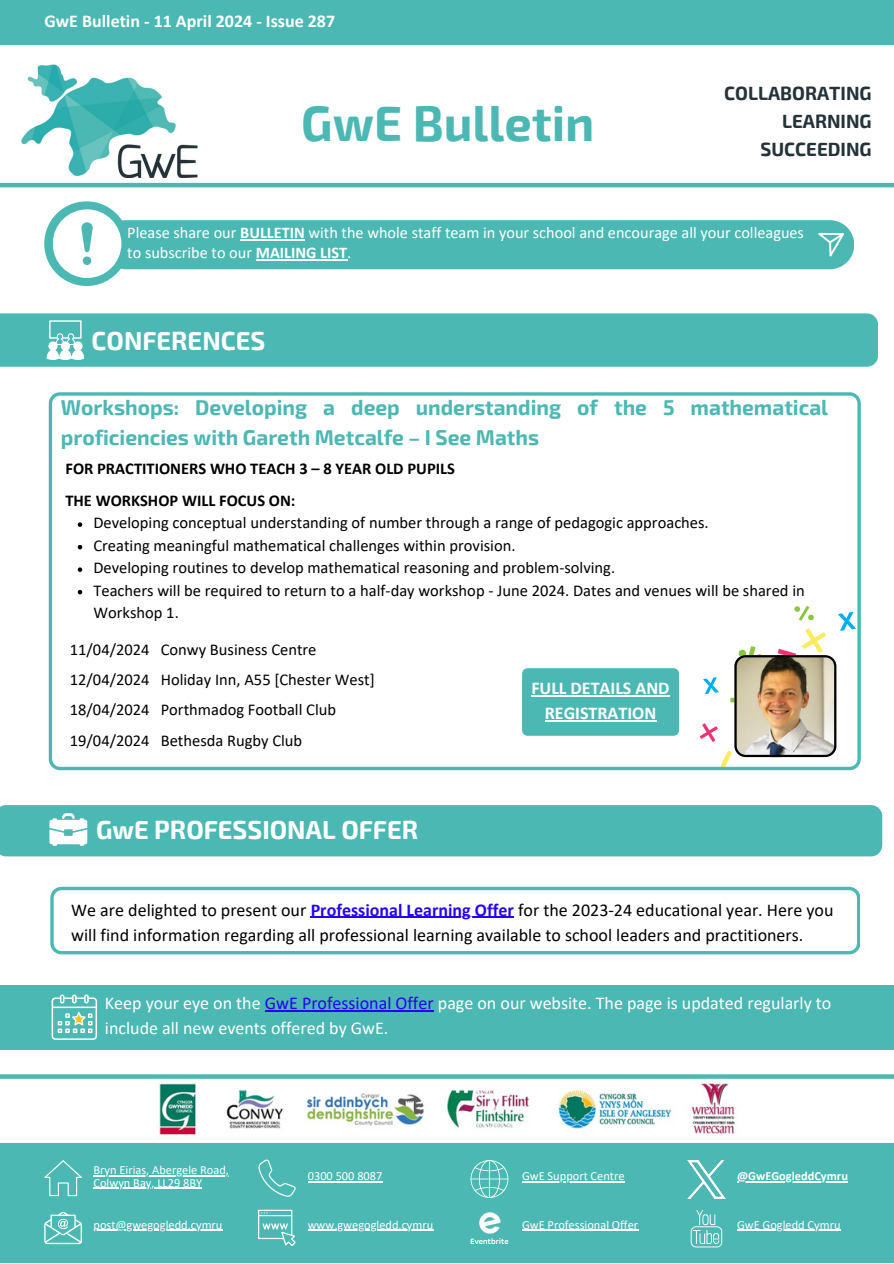
<style>
.page{position:relative;width:894px;height:1264px;background:#fff}
.page>*{position:absolute;margin:0;border:0;box-sizing:border-box;transform-origin:0 0}
.t1{font:700 48.75px "Exo 2";color:#4bb8b3}
.t2{font:700 25.5px "Exo 2";color:#fff}
.t3{font:700 21px/30px "Exo 2";color:#4bb8b3}
.t4{font:700 18.75px/28.2px "Exo 2";color:#253238;text-align:right}
.t5{font:18px "Calibri";color:#000}
.t6{font:18px/24.8px "Calibri";color:#fff}
.t7{font:700 18px/24.8px "Calibri";color:#fff;text-align:center}
.t8{font:16.5px/22.5px "Calibri";color:#000}
.t9{font:700 16.5px "Calibri";color:#000}
.t10{font:16.35px/20.1px "Calibri";color:#fff}
.t11{font:12.45px "Calibri";color:#fff}
.t12{font:700 12.45px "Calibri";color:#fff}
.s1{font-weight:700}
.s2{font-weight:700;color:#2400ff}
.s3{color:#2400ff}
</style>
<div class="page">
<div style="left:0;top:0;width:893px;height:44px;background:#4bb8b3"></div>
<img style="left:21px;top:64px;width:177px;height:113px">
<img style="left:154px;top:1078px;width:585px;height:57px">
<div style="left:0;top:1143px;width:893px;height:120px;background:#4bb8b3"></div>
<hr style="left:93px;top:1175px;width:136px;height:1px;background:#fff">
<hr style="left:93px;top:1187px;width:109px;height:1px;background:#fff">
<hr style="left:308px;top:1181px;width:74px;height:1px;background:#fff">
<hr style="left:522px;top:1181px;width:102px;height:1px;background:#fff">
<hr style="left:736px;top:1181px;width:111px;height:1px;background:#fff">
<hr style="left:93px;top:1229px;width:129px;height:1px;background:#fff">
<hr style="left:308px;top:1229px;width:125px;height:1px;background:#fff">
<hr style="left:522px;top:1229px;width:116px;height:1px;background:#fff">
<hr style="left:736px;top:1229px;width:104px;height:1px;background:#fff">
<svg style="left:44px;top:1160px;width:37px;height:36px"></svg>
<svg style="left:258px;top:1159px;width:38px;height:37px"></svg>
<svg style="left:470px;top:1160px;width:38px;height:37px"></svg>
<hr style="left:470px;top:1178px;width:38px;height:1px;background:#fff">
<svg style="left:44px;top:1211px;width:38px;height:33px"></svg>
<svg style="left:258px;top:1209px;width:38px;height:36px"></svg>
<svg style="left:470px;top:1238px;width:38px;height:5px"></svg>
<img style="left:479px;top:1212px;width:22px;height:22px">
<img style="left:687px;top:1160px;width:38px;height:38px">
<svg style="left:690px;top:1210px;width:32px;height:37px"></svg>
<hr style="left:0;top:183px;width:893px;height:4px;background:#4bb8b3">
<svg style="left:0;top:1074px;width:893px;height:4px;background:#58bdb8"></svg>
<div style="left:44px;top:201px;width:85px;height:85px;background:#4bb8b3;border-radius:50%"></div>
<div style="left:53px;top:209px;width:68px;height:69px;background:#fff;border-radius:50%"></div>
<svg style="left:81px;top:222px;width:11px;height:30px"></svg>
<div style="left:83px;top:256px;width:8px;height:9px;background:#4bb8b3;border-radius:50%"></div>
<div style="left:110px;top:220px;width:744px;height:49px;background:#4bb8b3"></div>
<div style="left:0;top:313px;width:877px;height:54px;background:#4bb8b3"></div>
<svg style="left:46px;top:320px;width:38px;height:40px"></svg>
<svg style="left:49px;top:392px;width:811px;height:378px"></svg>
<img style="left:699px;top:605px;width:157px;height:163px">
<div style="left:522px;top:668px;width:156px;height:67px;background:#4bb8b3"></div>
<svg style="left:78px;top:522px;width:4px;height:5px"></svg>
<svg style="left:78px;top:545px;width:4px;height:4px"></svg>
<svg style="left:78px;top:567px;width:4px;height:5px"></svg>
<svg style="left:78px;top:590px;width:4px;height:4px"></svg>
<hr style="left:531px;top:695px;width:138px;height:1px;background:#fff">
<hr style="left:544px;top:720px;width:112px;height:1px;background:#fff">
<div style="left:0;top:984px;width:893px;height:65px;background:#4bb8b3"></div>
<svg style="left:52px;top:994px;width:45px;height:45px"></svg>
<div style="left:0;top:805px;width:881px;height:51px;background:#4bb8b3"></div>
<svg style="left:50px;top:886px;width:809px;height:68px"></svg>
<hr style="left:265px;top:1010px;width:168px;height:1px;background:#2400ff">
<hr style="left:310px;top:916px;width:204px;height:2px;background:#2400ff">
<p class="t7" style="left:44px;top:10px;width:292px">GwE Bulletin - 11 April 2024 - Issue 287</p>
<p class="t1" style="left:301px;top:91px;width:295px">GwE Bulletin</p>
<p class="t4" style="left:724px;top:78px;width:149px">COLLABORATING<br>LEARNING<br>SUCCEEDING</p>
<p class="t10" style="left:127px;top:224px;width:678px">Please share our <span class="s1">BULLETIN</span> with the whole staff team in your school and encourage all your colleagues to subscribe to our <span class="s1">MAILING LIST</span>.</p>
<p class="t2" style="left:92px;top:324px;width:175px">CONFERENCES</p>
<p class="t3" style="left:61px;top:391px;width:768px">Workshops: Developing a deep understanding of the 5 mathematical proficiencies with Gareth Metcalfe – I See Maths</p>
<p class="t9" style="left:65px;top:461px;width:391px">FOR PRACTITIONERS WHO TEACH 3 – 8 YEAR OLD PUPILS</p>
<p class="t9" style="left:65px;top:493px;width:231px">THE WORKSHOP WILL FOCUS ON:</p>
<p class="t8" style="left:93px;top:512px;width:712px">Developing conceptual understanding of number through a range of pedagogic approaches.<br>Creating meaningful mathematical challenges within provision.<br>Developing routines to develop mathematical reasoning and problem-solving.<br>Teachers will be required to return to a half-day workshop - June 2024. Dates and venues will be shared in Workshop 1.</p>
<p class="t8" style="left:70px;top:639px;width:81px">11/04/2024</p>
<p class="t8" style="left:161px;top:639px;width:157px">Conwy Business Centre</p>
<h5 class="t8" style="left:70px;top:669px;width:81px">12/04/2024</h5>
<p class="t8" style="left:161px;top:669px;width:215px">Holiday Inn, A55 [Chester West]</p>
<h3 class="t8" style="left:70px;top:700px;width:81px">18/04/2024</h3>
<p class="t8" style="left:161px;top:700px;width:177px">Porthmadog Football Club</p>
<p class="t8" style="left:70px;top:730px;width:81px">19/04/2024</p>
<p class="t8" style="left:161px;top:730px;width:143px">Bethesda Rugby Club</p>
<p class="t2" style="left:96px;top:813px;width:323px">GwE PROFESSIONAL OFFER</p>
<p class="t7" style="left:531px;top:677px;width:140px">FULL DETAILS AND<br>REGISTRATION</p>
<p class="t5" style="left:71px;top:902px;width:763px">We are delighted to present our <span class="s2">Professional Learning Offer</span> for the 2023-24 educational year. Here you</p>
<p class="t5" style="left:71px;top:927px;width:733px">will find information regarding all professional learning available to school leaders and practitioners.</p>
<p class="t6" style="left:105px;top:992px;width:727px">Keep your eye on the <span class="s3">GwE Professional Offer</span> page on our website. The page is updated regularly to include all new events offered by GwE.</p>
<h1 class="t11" style="left:93px;top:1164px;width:137px">Bryn Eirias, Abergele Road,</h1>
<h5 class="t11" style="left:93px;top:1177px;width:110px">Colwyn Bay, LL29 8BY</h5>
<p class="t11" style="left:308px;top:1171px;width:76px">0300 500 8087</p>
<p class="t11" style="left:522px;top:1171px;width:104px">GwE Support Centre</p>
<p class="t12" style="left:736px;top:1171px;width:112px">@GwEGogleddCymru</p>
<p class="t11" style="left:93px;top:1219px;width:130px">post@gwegogledd.cymru</p>
<h2 class="t11" style="left:308px;top:1219px;width:127px">www.gwegogledd.cymru</h2>
<h4 class="t11" style="left:522px;top:1219px;width:118px">GwE Professional Offer</h4>
<p class="t11" style="left:736px;top:1219px;width:105px">GwE Gogledd Cymru</p>
</div>
